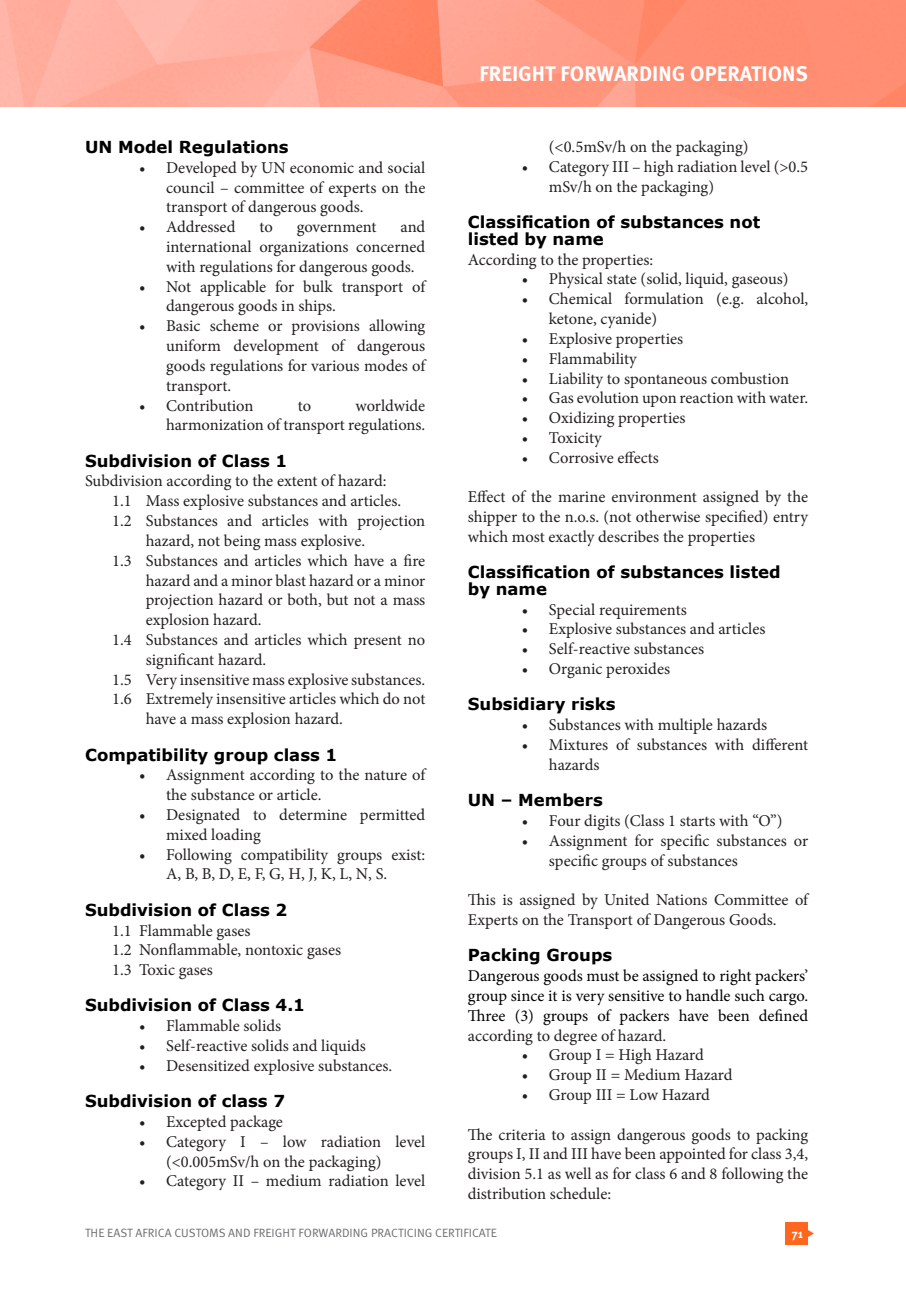
<style>
.page{position:relative;width:906px;height:1289px;background:#fff}
.page>*{position:absolute;margin:0;border:0;box-sizing:border-box;transform-origin:0 0}
.t1{font:700 21px "Meta Pro";color:#fff}
.t2{font:16.5px/19.8px "Minion Pro";color:#231f20}
.BOLD_LINES{font:700 16.5px/16.5px "Verdana";color:#000}
.t3{font:16.5px/19.8px "Minion Pro";color:#000;text-align:justify}
.t4{font:12px "Meta Pro";color:#6c6d70}
.t5{font:700 12px "Meta Pro";color:#fff}
.s1{color:#231f20}
</style>
<div class="page">
<img style="left:1px;top:0;width:905px;height:106px">
<div style="left:785px;top:1221px;width:23px;height:23px;background:#ff661e"></div>
<svg style="left:808px;top:1230px;width:6px;height:7px"></svg>
<hr style="left:0;top:0;width:1px;height:106px;background:#ff661e">
<p class="BOLD_LINES" style="left:85px;top:138px;width:205px">UN Model Regulations</p>
<p class="t2" style="left:166px;top:158px;width:261px;text-align:justify;text-indent:-27px">• Developed by UN economic and social council – committee of experts on the transport of dangerous goods.</p>
<p class="t2" style="left:139px;top:217px;width:98px">• Addressed</p>
<p class="t2" style="left:259px;top:217px;width:15px">to</p>
<p class="t2" style="left:297px;top:217px;width:81px">government</p>
<p class="t2" style="left:166px;top:217px;width:261px;text-align:justify;text-indent:234px">and international organizations concerned with regulations for dangerous goods.</p>
<p class="t2" style="left:166px;top:276px;width:261px;text-indent:-27px">• Not applicable for bulk transport of dangerous goods in ships.</p>
<p class="t2" style="left:166px;top:316px;width:261px;text-align:justify;text-indent:-27px">• Basic scheme or provisions allowing uniform development of dangerous goods regulations for various modes of transport.</p>
<p class="t2" style="left:139px;top:395px;width:116px">• Contribution</p>
<p class="t2" style="left:298px;top:395px;width:15px">to</p>
<p class="t2" style="left:166px;top:395px;width:261px;text-align:right">worldwide<br>harmonization of transport regulations.</p>
<p class="BOLD_LINES" style="left:85px;top:452px;width:204px">Subdivision of Class 1</p>
<p class="t2" style="left:85px;top:471px;width:303px">Subdivision according to the extent of hazard:</p>
<p class="t2" style="left:112px;top:491px;width:291px">1.1 Mass explosive substances and articles.</p>
<p class="t2" style="left:146px;top:511px;width:281px;text-indent:-34px">1.2 Substances and articles with projection hazard, not being mass explosive.</p>
<p class="t2" style="left:146px;top:550px;width:281px;text-align:justify;text-indent:-34px">1.3 Substances and articles which have a fire hazard and a minor blast hazard or a minor projection hazard or both, but not a mass explosion hazard.</p>
<p class="t2" style="left:146px;top:630px;width:281px;text-indent:-34px">1.4 Substances and articles which present no significant hazard.</p>
<p class="t2" style="left:112px;top:669px;width:315px">1.5 Very insensitive mass explosive substances.</p>
<p class="t2" style="left:146px;top:689px;width:281px;text-indent:-34px">1.6 Extremely insensitive articles which do not have a mass explosion hazard.</p>
<p class="BOLD_LINES" style="left:85px;top:746px;width:254px">Compatibility group class 1</p>
<p class="t2" style="left:166px;top:765px;width:261px;text-indent:-27px">• Assignment according to the nature of the substance or article.</p>
<p class="t2" style="left:166px;top:804px;width:261px;text-indent:-27px">• Designated to determine permitted mixed loading</p>
<p class="t2" style="left:166px;top:844px;width:261px;text-indent:-27px">• Following compatibility groups exist:<br>A, B, B, D, E, F, G, H, J, K, L, N, S.</p>
<p class="BOLD_LINES" style="left:85px;top:901px;width:204px">Subdivision of Class 2</p>
<p class="t2" style="left:112px;top:920px;width:140px">1.1 Flammable gases</p>
<p class="t2" style="left:112px;top:940px;width:231px">1.2 Nonflammable, nontoxic gases</p>
<p class="t2" style="left:112px;top:960px;width:102px">1.3 Toxic gases</p>
<p class="BOLD_LINES" style="left:85px;top:996px;width:221px">Subdivision of Class 4.1</p>
<p class="t2" style="left:139px;top:1016px;width:144px">• Flammable solids</p>
<p class="t2" style="left:139px;top:1035px;width:228px">• Self-reactive solids and liquids</p>
<p class="t2" style="left:139px;top:1055px;width:255px">• Desensitized explosive substances.</p>
<p class="BOLD_LINES" style="left:85px;top:1092px;width:201px">Subdivision of class 7</p>
<p class="t2" style="left:139px;top:1111px;width:145px">• Excepted package</p>
<p class="t2" style="left:166px;top:1131px;width:261px;text-indent:-27px">• Category I – low radiation level (&lt;0.005mSv/h on the packaging)</p>
<p class="t2" style="left:139px;top:1171px;width:288px">• Category II – medium radiation level</p>
<p class="t1" style="left:479px;top:60px;width:330px">FREIGHT FORWARDING OPERATIONS</p>
<p class="t2" style="left:549px;top:137px;width:201px">(&lt;0.5mSv/h on the packaging)</p>
<p class="t2" style="left:549px;top:157px;width:261px;text-indent:-27px">• Category III – high radiation level (&gt;0.5 mSv/h on the packaging)</p>
<p class="BOLD_LINES" style="left:468px;top:214px;width:294px">Classification of substances not listed by name</p>
<p class="t2" style="left:468px;top:249px;width:187px">According to the properties:</p>
<p class="t2" style="left:522px;top:269px;width:268px">• Physical state (solid, liquid, gaseous)</p>
<p class="t2" style="left:549px;top:289px;width:261px;text-indent:-27px">• Chemical formulation (e.g. alcohol, ketone, cyanide)</p>
<p class="t2" style="left:522px;top:329px;width:163px">• Explosive properties</p>
<p class="t2" style="left:522px;top:348px;width:116px">• Flammability</p>
<p class="t2" style="left:522px;top:368px;width:269px">• Liability to spontaneous combustion</p>
<p class="t2" style="left:522px;top:388px;width:288px">• Gas evolution upon reaction with water.</p>
<p class="t2" style="left:522px;top:408px;width:165px">• Oxidizing properties</p>
<p class="t2" style="left:522px;top:428px;width:81px">• Toxicity</p>
<p class="t2" style="left:522px;top:447px;width:139px">• Corrosive effects</p>
<p class="t2" style="left:468px;top:487px;width:342px;text-align:justify">Effect of the marine environment assigned by the shipper to the n.o.s. (not otherwise specified) entry which most exactly describes the properties</p>
<p class="BOLD_LINES" style="left:468px;top:563px;width:314px">Classification of substances listed by name</p>
<p class="t2" style="left:522px;top:599px;width:166px">• Special requirements</p>
<p class="t2" style="left:522px;top:619px;width:245px">• Explosive substances and articles</p>
<p class="t2" style="left:522px;top:639px;width:184px">• Self-reactive substances</p>
<p class="t2" style="left:522px;top:659px;width:150px">• Organic peroxides</p>
<p class="BOLD_LINES" style="left:468px;top:695px;width:149px">Subsidiary risks</p>
<p class="t2" style="left:522px;top:715px;width:247px">• Substances with multiple hazards</p>
<p class="t2" style="left:549px;top:735px;width:261px;text-indent:-27px">• Mixtures of substances with different hazards</p>
<p class="BOLD_LINES" style="left:468px;top:791px;width:136px">UN – Members</p>
<p class="t2" style="left:522px;top:810px;width:262px">• Four digits (Class 1 starts with “O”)</p>
<p class="t2" style="left:549px;top:830px;width:261px;text-indent:-27px">• Assignment for specific substances or specific groups of substances</p>
<p class="t2" style="left:468px;top:890px;width:342px">This is assigned by United Nations Committee of<br>Experts on the Transport of Dangerous Goods.</p>
<p class="BOLD_LINES" style="left:468px;top:946px;width:146px">Packing Groups</p>
<p class="t3" style="left:468px;top:966px;width:342px">Dangerous goods must be assigned to right packers’ group since it is very sensitive to handle such cargo.<br>Three (3) groups of packers have been defined <span class="s1">according to degree of hazard.</span></p>
<p class="t2" style="left:522px;top:1045px;width:183px">• Group I = High Hazard</p>
<p class="t2" style="left:522px;top:1065px;width:212px">• Group II = Medium Hazard</p>
<p class="t2" style="left:522px;top:1084px;width:190px">• Group III = Low Hazard</p>
<p class="t2" style="left:468px;top:1124px;width:342px;text-align:justify">The criteria to assign dangerous goods to packing groups I, II and III have been appointed for class 3,4, division 5.1 as well as for class 6 and 8 following the distribution schedule:</p>
<p class="t4" style="left:85px;top:1224px;width:413px">THE EAST AFRICA CUSTOMS AND FREIGHT FORWARDING PRACTICING CERTIFICATE</p>
<p class="t5" style="left:792px;top:1226px;width:13px">71</p>
</div>
